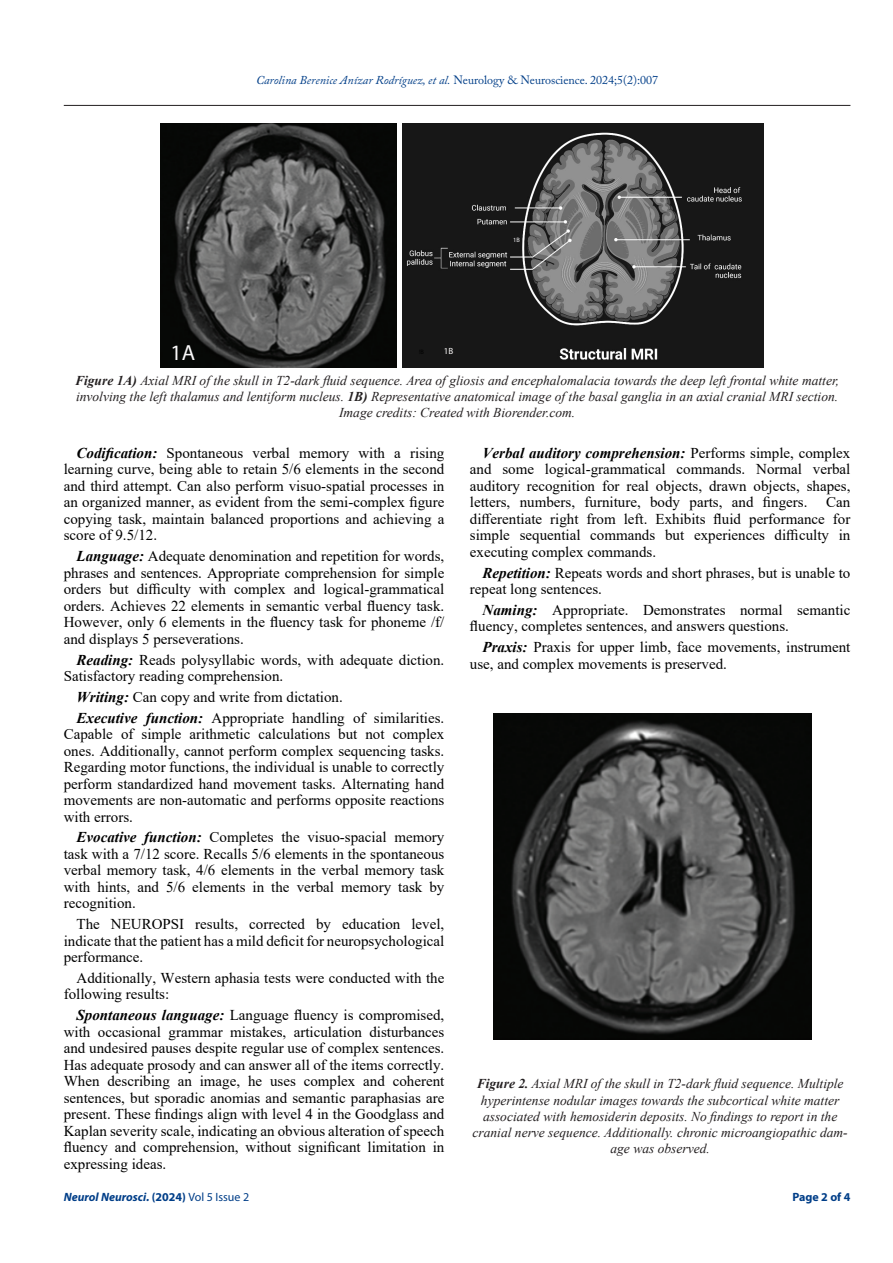
<style>
.page{position:relative;width:893px;height:1263px;background:#fff}
.page>*{position:absolute;margin:0;border:0;box-sizing:border-box;transform-origin:0 0}
.t1{font:21.9px "Myriad Pro";color:#faf9fa}
.Side-Hedding{font:15px/16.5px "Times New Roman";color:#000;text-align:justify}
.t2{font:italic 13.5px/16.2px "Times New Roman";color:#231f20;text-align:center}
.t3{font:italic 12px "Adobe Caslon Pro";color:#003e88}
.t4{font:italic 700 12px "Myriad Pro";color:#003e88}
.t5{font:700 12px "Myriad Pro";color:#003e88}
.t6{font:9px "Myriad Pro";color:#f9f7f7}
.t7{font:6.3px "Myriad Pro";color:#f7f6f8}
.s1{font-style:normal}
.s2{font-weight:700}
.s3{font-weight:700;font-style:italic}
.s4{font-weight:400;font-style:normal}
</style>
<div class="page">
<hr style="left:64px;top:105px;width:786px;height:1px;background:#231f20">
<img style="left:493px;top:714px;width:319px;height:326px">
<img style="left:160px;top:123px;width:236px;height:245px">
<img style="left:403px;top:123px;width:361px;height:245px">
<p class="t3" style="left:256px;top:73px;width:404px">Carolina Berenice Anízar Rodríguez, et al. <span class="s1">Neurology &amp; Neuroscience. 2024;5(2):007</span></p>
<p class="t1" style="left:171px;top:339px;width:26px">1A</p>
<p class="t6" style="left:444px;top:345px;width:11px">1B</p>
<p class="t7" style="left:513px;top:236px;width:8px">1B</p>
<p class="t2" style="left:75px;top:372px;width:765px"><span class="s2">Figure 1A)</span> Axial MRI of the skull in T2-dark fluid sequence. Area of gliosis and encephalomalacia towards the deep left frontal white matter, involving the left thalamus and lentiform nucleus. <span class="s2">1B)</span> Representative anatomical image of the basal ganglia in an axial cranial MRI section.<br>Image credits: Created with Biorender.com.</p>
<p class="Side-Hedding" style="left:64px;top:444px;width:382px;text-indent:13px"><span class="s3">Codification:</span> Spontaneous verbal memory with a rising learning curve, being able to retain 5/6 elements in the second and third attempt. Can also perform visuo-spatial processes in an organized manner, as evident from the semi-complex figure copying task, maintain balanced proportions and achieving a score of 9.5/12.</p>
<p class="Side-Hedding" style="left:64px;top:547px;width:382px;text-indent:13px"><span class="s3">Language:</span> Adequate denomination and repetition for words, phrases and sentences. Appropriate comprehension for simple orders but difficulty with complex and logical-grammatical orders. Achieves 22 elements in semantic verbal fluency task.<br>However, only 6 elements in the fluency task for phoneme /f/ and displays 5 perseverations.</p>
<p class="Side-Hedding" style="left:64px;top:651px;width:382px;text-indent:13px"><span class="s3">Reading:</span> Reads polysyllabic words, with adequate diction.<br>Satisfactory reading comprehension.</p>
<p class="Side-Hedding" style="left:77px;top:688px;width:268px"><span class="s3">Writing:</span> Can copy and write from dictation.</p>
<p class="Side-Hedding" style="left:64px;top:709px;width:382px;text-indent:13px"><span class="s3">Executive function:</span> Appropriate handling of similarities.<br>Capable of simple arithmetic calculations but not complex ones. Additionally, cannot perform complex sequencing tasks.<br>Regarding motor functions, the individual is unable to correctly perform standardized hand movement tasks. Alternating hand movements are non-automatic and performs opposite reactions with errors.</p>
<p class="Side-Hedding" style="left:64px;top:828px;width:382px;text-indent:13px"><span class="s3">Evocative function:</span> Completes the visuo-spacial memory task with a 7/12 score. Recalls 5/6 elements in the spontaneous verbal memory task, 4/6 elements in the verbal memory task with hints, and 5/6 elements in the verbal memory task by recognition.</p>
<p class="Side-Hedding" style="left:64px;top:915px;width:382px;text-indent:13px">The NEUROPSI results, corrected by education level, indicate that the patient has a mild deficit for neuropsychological performance.</p>
<p class="Side-Hedding" style="left:64px;top:969px;width:382px;text-indent:13px">Additionally, Western aphasia tests were conducted with the following results:</p>
<p class="Side-Hedding" style="left:64px;top:1006px;width:382px;text-indent:13px"><span class="s3">Spontaneous language:</span> Language fluency is compromised, with occasional grammar mistakes, articulation disturbances and undesired pauses despite regular use of complex sentences.<br>Has adequate prosody and can answer all of the items correctly.<br>When describing an image, he uses complex and coherent sentences, but sporadic anomias and semantic paraphasias are present. These findings align with level 4 in the Goodglass and Kaplan severity scale, indicating an obvious alteration of speech fluency and comprehension, without significant limitation in expressing ideas.</p>
<p class="t4" style="left:64px;top:1189px;width:187px">Neurol Neurosci. <span class="s1">(2024)</span> <span class="s4">Vol 5 Issue 2</span></p>
<p class="Side-Hedding" style="left:470px;top:444px;width:382px;text-indent:13px"><span class="s3">Verbal auditory comprehension:</span> Performs simple, complex and some logical-grammatical commands. Normal verbal auditory recognition for real objects, drawn objects, shapes, letters, numbers, furniture, body parts, and fingers.</p>
<p class="Side-Hedding" style="left:470px;top:493px;width:382px;text-indent:356px">Can differentiate right from left. Exhibits fluid performance for simple sequential commands but experiences difficulty in executing complex commands.</p>
<p class="Side-Hedding" style="left:470px;top:564px;width:382px;text-indent:13px"><span class="s3">Repetition:</span> Repeats words and short phrases, but is unable to repeat long sentences.</p>
<p class="Side-Hedding" style="left:470px;top:601px;width:382px;text-indent:13px"><span class="s3">Naming:</span> Appropriate. Demonstrates normal semantic fluency, completes sentences, and answers questions.</p>
<p class="Side-Hedding" style="left:470px;top:638px;width:382px;text-indent:13px"><span class="s3">Praxis:</span> Praxis for upper limb, face movements, instrument use, and complex movements is preserved.</p>
<p class="t2" style="left:473px;top:1075px;width:377px"><span class="s2">Figure 2.</span> Axial MRI of the skull in T2-dark fluid sequence. Multiple hyperintense nodular images towards the subcortical white matter associated with hemosiderin deposits. No findings to report in the cranial nerve sequence. Additionally. chronic microangiopathic dam&shy;age was observed.</p>
<p class="t5" style="left:792px;top:1189px;width:60px">Page 2 of 4</p>
</div>
